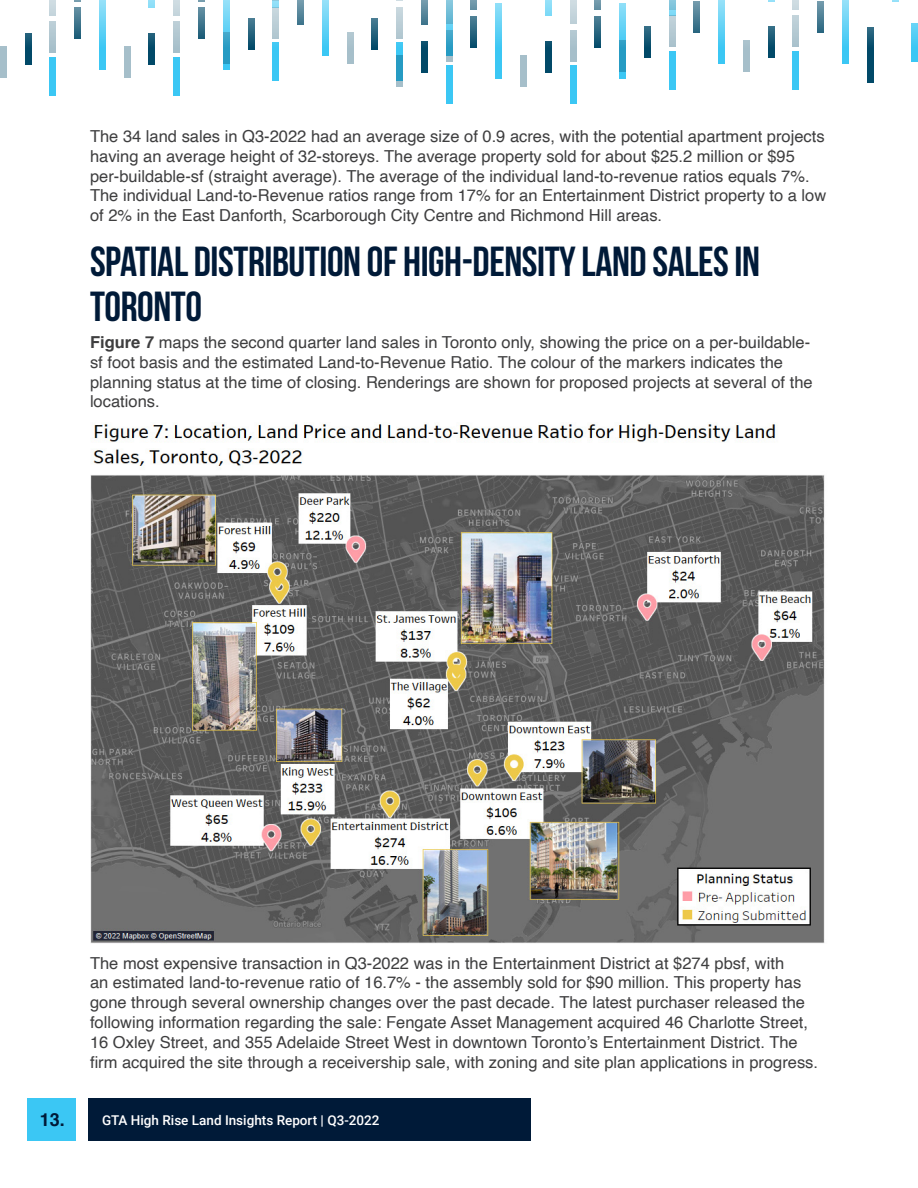
<style>
.page{position:relative;width:918px;height:1188px;background:#fff}
.page>*{position:absolute;margin:0;border:0;box-sizing:border-box;transform-origin:0 0}
.t1{font:700 42px/45px "Bebas Neue";letter-spacing:-.01em;color:#001a38}
.t2{font:16.5px/19.8px "Helvetica";color:#3e3e3f}
.t3{font:500 13.5px "Roboto";color:#fff}
.s1{font-weight:700}
.s2{font-family:"Helvetica";font-weight:700;font-size:18px;color:#001a38}
</style>
<div class="page">
<div style="left:88px;top:1098px;width:443px;height:43px;background:#001a38"></div>
<div style="left:27px;top:1098px;width:49px;height:43px;background:#3bc7f4"></div>
<img style="left:90px;top:423px;width:735px;height:521px">
<svg style="left:99px;top:0;width:7px;height:32px"></svg>
<svg style="left:495px;top:3px;width:7px;height:37px"></svg>
<svg style="left:322px;top:0;width:7px;height:17px"></svg>
<svg style="left:718px;top:0;width:7px;height:26px"></svg>
<div style="left:50px;top:57px;width:6px;height:38px;background:#3bc7f4"></div>
<div style="left:446px;top:66px;width:7px;height:38px;background:#3bc7f4"></div>
<div style="left:272px;top:43px;width:7px;height:38px;background:#3bc7f4"></div>
<div style="left:669px;top:51px;width:6px;height:38px;background:#3bc7f4"></div>
<svg style="left:223px;top:0;width:7px;height:32px"></svg>
<svg style="left:619px;top:3px;width:7px;height:37px"></svg>
<svg style="left:842px;top:0;width:7px;height:26px"></svg>
<div style="left:173px;top:57px;width:7px;height:38px;background:#3bc7f4"></div>
<div style="left:570px;top:66px;width:6px;height:38px;background:#3bc7f4"></div>
<div style="left:396px;top:43px;width:7px;height:38px;background:#3bc7f4"></div>
<div style="left:793px;top:51px;width:6px;height:38px;background:#3bc7f4"></div>
<div style="left:149px;top:0;width:6px;height:7px;background:#91dff8"></div>
<div style="left:545px;top:0;width:7px;height:16px;background:#88dcf8"></div>
<svg style="left:99px;top:32px;width:7px;height:38px"></svg>
<div style="left:495px;top:40px;width:7px;height:38px;background:#3bc7f4"></div>
<svg style="left:322px;top:17px;width:7px;height:38px"></svg>
<svg style="left:718px;top:26px;width:7px;height:38px"></svg>
<svg style="left:911px;top:23px;width:7px;height:38px"></svg>
<div style="left:272px;top:0;width:7px;height:7px;background:#91dff8"></div>
<div style="left:669px;top:0;width:6px;height:16px;background:#80daf7"></div>
<div style="left:223px;top:32px;width:7px;height:38px;background:#3bc7f4"></div>
<div style="left:619px;top:40px;width:7px;height:38px;background:#3bc7f4"></div>
<div style="left:446px;top:17px;width:7px;height:38px;background:#63d2f6"></div>
<svg style="left:842px;top:26px;width:7px;height:38px"></svg>
<svg style="left:74px;top:0;width:7px;height:2px"></svg>
<div style="left:471px;top:0;width:6px;height:10px;background:#6c96a8"></div>
<svg style="left:25px;top:33px;width:7px;height:31px"></svg>
<div style="left:421px;top:41px;width:7px;height:32px;background:#014968"></div>
<svg style="left:248px;top:18px;width:6px;height:32px"></svg>
<svg style="left:644px;top:27px;width:7px;height:31px"></svg>
<svg style="left:198px;top:0;width:7px;height:2px"></svg>
<div style="left:594px;top:0;width:7px;height:10px;background:#6c96a8"></div>
<svg style="left:149px;top:33px;width:6px;height:31px"></svg>
<div style="left:545px;top:41px;width:7px;height:32px;background:#014968"></div>
<svg style="left:372px;top:18px;width:6px;height:32px"></svg>
<svg style="left:768px;top:27px;width:7px;height:31px"></svg>
<svg style="left:867px;top:28px;width:7px;height:55px"></svg>
<svg style="left:74px;top:7px;width:7px;height:32px"></svg>
<svg style="left:471px;top:16px;width:6px;height:32px"></svg>
<svg style="left:297px;top:0;width:7px;height:25px"></svg>
<svg style="left:693px;top:1px;width:7px;height:32px"></svg>
<svg style="left:198px;top:7px;width:7px;height:32px"></svg>
<svg style="left:594px;top:16px;width:7px;height:32px"></svg>
<svg style="left:421px;top:0;width:7px;height:25px"></svg>
<svg style="left:817px;top:1px;width:7px;height:32px"></svg>
<div style="left:50px;top:0;width:6px;height:16px;background:#c9d8df"></div>
<svg style="left:446px;top:0;width:7px;height:24px"></svg>
<div style="left:669px;top:0;width:6px;height:10px;background:#82c5dc"></div>
<div style="left:0;top:47px;width:7px;height:31px;background:#a6bfca"></div>
<svg style="left:396px;top:55px;width:7px;height:32px"></svg>
<svg style="left:223px;top:32px;width:7px;height:32px"></svg>
<div style="left:619px;top:41px;width:7px;height:31px;background:#269bc3"></div>
<div style="left:173px;top:0;width:7px;height:16px;background:#c9d8df"></div>
<div style="left:570px;top:0;width:6px;height:24px;background:#c6d6dd"></div>
<div style="left:793px;top:0;width:6px;height:10px;background:#ccdae0"></div>
<div style="left:124px;top:47px;width:7px;height:31px;background:#a6bfca"></div>
<div style="left:520px;top:55px;width:7px;height:32px;background:#a6bfca"></div>
<svg style="left:347px;top:32px;width:7px;height:32px"></svg>
<div style="left:743px;top:41px;width:7px;height:31px;background:#a6bfca"></div>
<div style="left:50px;top:21px;width:6px;height:32px;background:#b0c6d0"></div>
<svg style="left:446px;top:30px;width:7px;height:31px"></svg>
<div style="left:272px;top:7px;width:7px;height:31px;background:#bdcfd7"></div>
<svg style="left:669px;top:15px;width:6px;height:32px"></svg>
<div style="left:173px;top:21px;width:7px;height:32px;background:#b0c6d0"></div>
<div style="left:570px;top:30px;width:6px;height:31px;background:#a9c1cc"></div>
<div style="left:396px;top:7px;width:7px;height:31px;background:#bdcfd7"></div>
<svg style="left:793px;top:15px;width:6px;height:32px"></svg>
<p class="t2" style="left:90px;top:127px;width:738px">The 34 land sales in Q3-2022 had an average size of 0.9 acres, with the potential apartment projects having an average height of 32-storeys. The average property sold for about $25.2 million or $95 per-buildable-sf (straight average). The average of the individual land-to-revenue ratios equals 7%.<br>The individual Land-to-Revenue ratios range from 17% for an Entertainment District property to a low of 2% in the East Danforth, Scarborough City Centre and Richmond Hill areas.</p>
<p class="t1" style="left:90px;top:239px;width:672px">SPATIAL DISTRIBUTION OF HIGH-DENSITY LAND SALES IN<br>TORONTO</p>
<p class="t2" style="left:90px;top:333px;width:724px"><span class="s1">Figure 7</span> maps the second quarter land sales in Toronto only, showing the price on a per-buildable&shy;sf foot basis and the estimated Land-to-Revenue Ratio. The colour of the markers indicates the planning status at the time of closing. Renderings are shown for proposed projects at several of the locations.</p>
<p class="t2" style="left:90px;top:953px;width:730px">The most expensive transaction in Q3-2022 was in the Entertainment District at $274 pbsf, with<br>an estimated land-to-revenue ratio of 16.7% - the assembly sold for $90 million. This property has gone through several ownership changes over the past decade. The latest purchaser released the following information regarding the sale: Fengate Asset Management acquired 46 Charlotte Street, 16 Oxley Street, and 355 Adelaide Street West in downtown Toronto’s Entertainment District. The firm acquired the site through a receivership sale, with zoning and site plan applications in progress.</p>
<p class="t3" style="left:40px;top:1110px;width:341px"><span class="s2">13.</span> GTA High Rise Land Insights Report | Q3-2022</p>
</div>
